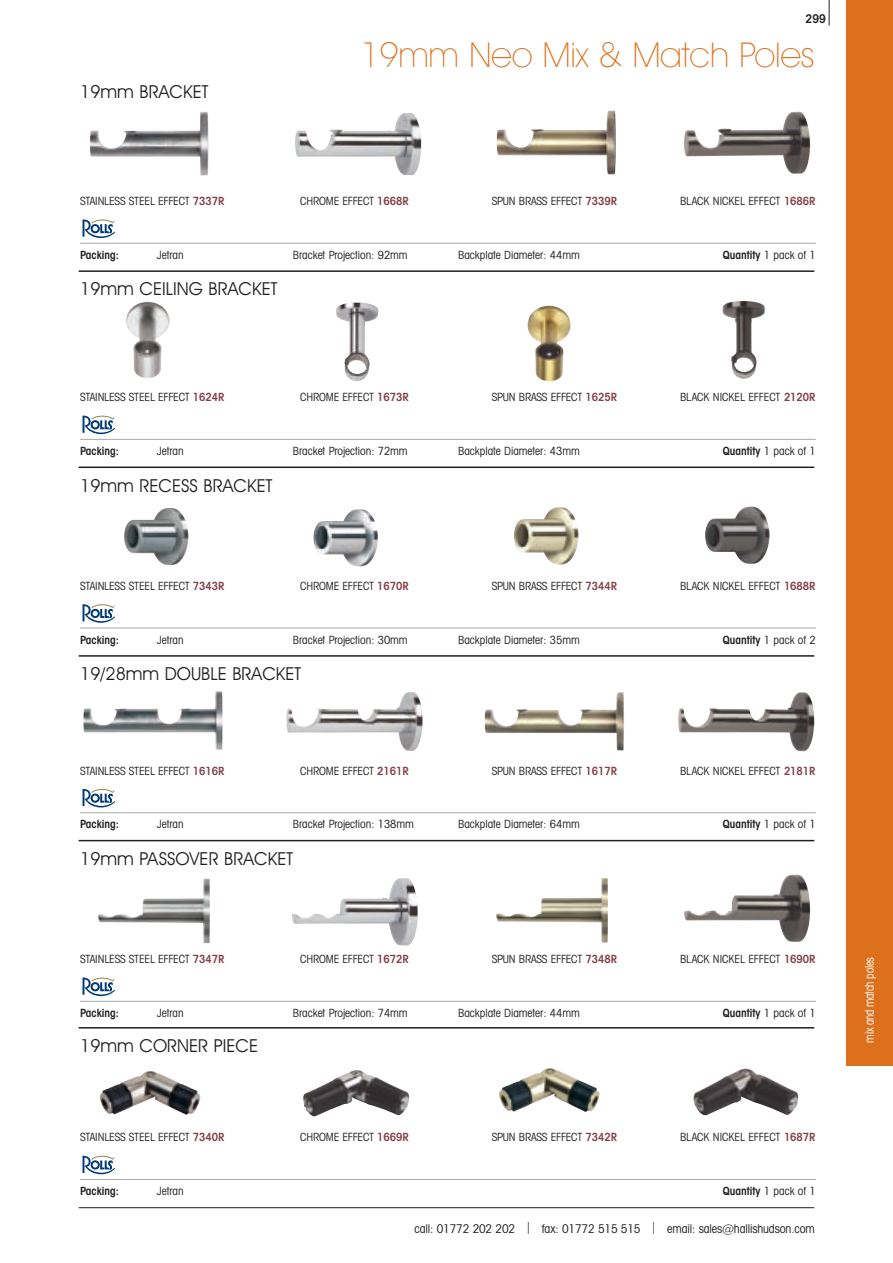
<style>
.page{position:relative;width:893px;height:1263px;background:#fff}
.page>*{position:absolute;margin:0;border:0;box-sizing:border-box;transform-origin:0 0}
.t1{font:200 34.5px "Avant Garde IT Cby BT";letter-spacing:-.01em;color:#dd701c}
.t2{font:18px "Avant Garde IT Cby BT";color:#231f20}
.t3{font:condensed 12px "Avant Garde IT Cby BT";letter-spacing:-.01em;color:#231f20}
.t4{font:condensed 12px "Avant Garde IT Cby BT";letter-spacing:-.02em;color:#fff;scale:.9 1}
.t5{font:600 condensed 12px "Avant Garde IT Cby BT";color:#231f20}
.t6{font:condensed 11.25px "Avant Garde IT Cby BT";color:#231f20}
.t7{font:600 condensed 11.25px "Avant Garde IT Cby BT";color:#231f20}
.s1{font-weight:600;color:#83404a}
.s2{font-weight:400}
</style>
<div class="page">
<img style="left:499px;top:1068px;width:101px;height:44px">
<img style="left:100px;top:1071px;width:100px;height:43px">
<hr style="left:79px;top:1207px;width:735px;height:1px;background:#231f20">
<svg style="left:829px;top:0;width:1px;height:26px"></svg>
<hr style="left:80px;top:243px;width:736px;height:1px;background:#a8a9ad">
<svg style="left:83px;top:219px;width:32px;height:19px"></svg>
<img style="left:295px;top:113px;width:126px;height:62px">
<img style="left:684px;top:111px;width:126px;height:63px">
<img style="left:90px;top:112px;width:118px;height:63px">
<img style="left:497px;top:110px;width:119px;height:64px">
<hr style="left:80px;top:439px;width:736px;height:1px;background:#a8a9ad">
<svg style="left:83px;top:416px;width:32px;height:18px"></svg>
<img style="left:336px;top:302px;width:42px;height:79px">
<img style="left:722px;top:301px;width:43px;height:78px">
<img style="left:126px;top:302px;width:44px;height:76px">
<img style="left:528px;top:306px;width:42px;height:75px">
<hr style="left:79px;top:270px;width:735px;height:2px;background:#231f20">
<hr style="left:80px;top:628px;width:736px;height:1px;background:#a8a9ad">
<svg style="left:83px;top:604px;width:32px;height:19px"></svg>
<img style="left:313px;top:509px;width:65px;height:57px">
<img style="left:705px;top:507px;width:64px;height:57px">
<img style="left:124px;top:508px;width:64px;height:57px">
<img style="left:514px;top:507px;width:64px;height:57px">
<hr style="left:79px;top:466px;width:735px;height:2px;background:#231f20">
<hr style="left:80px;top:812px;width:736px;height:1px;background:#a8a9ad">
<svg style="left:83px;top:789px;width:32px;height:18px"></svg>
<img style="left:286px;top:692px;width:137px;height:59px">
<img style="left:678px;top:692px;width:136px;height:59px">
<img style="left:83px;top:691px;width:140px;height:59px">
<img style="left:485px;top:692px;width:139px;height:58px">
<hr style="left:79px;top:655px;width:735px;height:2px;background:#231f20">
<hr style="left:80px;top:1001px;width:736px;height:1px;background:#a8a9ad">
<svg style="left:83px;top:977px;width:32px;height:19px"></svg>
<img style="left:292px;top:878px;width:126px;height:67px">
<img style="left:684px;top:874px;width:126px;height:68px">
<img style="left:98px;top:879px;width:112px;height:64px">
<img style="left:496px;top:878px;width:112px;height:64px">
<hr style="left:79px;top:840px;width:735px;height:1px;background:#231f20">
<hr style="left:80px;top:1179px;width:736px;height:1px;background:#a8a9ad">
<svg style="left:83px;top:1156px;width:32px;height:18px"></svg>
<img style="left:303px;top:1070px;width:106px;height:47px">
<img style="left:693px;top:1068px;width:105px;height:47px">
<hr style="left:79px;top:1027px;width:735px;height:1px;background:#231f20">
<div style="left:846px;top:0;width:47px;height:1065px;background:#dd701c"></div>
<h2 class="t2" style="left:80px;top:85px;width:130px">19mm BRACKET</h2>
<p class="t5" style="left:806px;top:15px;width:22px">299</p>
<h1 class="t1" style="left:360px;top:43px;width:455px">19mm Neo Mix &amp; Match Poles</h1>
<p class="t6" style="left:80px;top:197px;width:146px">STAINLESS STEEL EFFECT <span class="s1">7337R</span></p>
<p class="t6" style="left:300px;top:197px;width:110px">CHROME EFFECT <span class="s1">1668R</span></p>
<p class="t6" style="left:492px;top:197px;width:127px">SPUN BRASS EFFECT <span class="s1">7339R</span></p>
<p class="t6" style="left:680px;top:197px;width:137px">BLACK NICKEL EFFECT <span class="s1">1686R</span></p>
<p class="t7" style="left:80px;top:251px;width:40px">Packing:</p>
<p class="t6" style="left:157px;top:251px;width:28px">Jetran</p>
<p class="t6" style="left:293px;top:251px;width:116px">Bracket Projection: 92mm</p>
<p class="t6" style="left:458px;top:251px;width:123px">Backplate Diameter: 44mm</p>
<p class="t7" style="left:723px;top:251px;width:94px">Quantity <span class="s2">1 pack of 1</span></p>
<h2 class="t2" style="left:80px;top:283px;width:199px">19mm CEILING BRACKET</h2>
<p class="t6" style="left:80px;top:393px;width:146px">STAINLESS STEEL EFFECT <span class="s1">1624R</span></p>
<p class="t6" style="left:300px;top:393px;width:110px">CHROME EFFECT <span class="s1">1673R</span></p>
<p class="t6" style="left:492px;top:393px;width:127px">SPUN BRASS EFFECT <span class="s1">1625R</span></p>
<p class="t6" style="left:680px;top:393px;width:137px">BLACK NICKEL EFFECT <span class="s1">2120R</span></p>
<p class="t7" style="left:80px;top:447px;width:40px">Packing:</p>
<p class="t6" style="left:157px;top:447px;width:28px">Jetran</p>
<p class="t6" style="left:293px;top:447px;width:116px">Bracket Projection: 72mm</p>
<p class="t6" style="left:458px;top:447px;width:123px">Backplate Diameter: 43mm</p>
<p class="t7" style="left:723px;top:447px;width:94px">Quantity <span class="s2">1 pack of 1</span></p>
<h2 class="t2" style="left:80px;top:479px;width:194px">19mm RECESS BRACKET</h2>
<p class="t6" style="left:80px;top:582px;width:146px">STAINLESS STEEL EFFECT <span class="s1">7343R</span></p>
<p class="t6" style="left:300px;top:582px;width:110px">CHROME EFFECT <span class="s1">1670R</span></p>
<p class="t6" style="left:492px;top:582px;width:127px">SPUN BRASS EFFECT <span class="s1">7344R</span></p>
<p class="t6" style="left:680px;top:582px;width:137px">BLACK NICKEL EFFECT <span class="s1">1688R</span></p>
<p class="t7" style="left:80px;top:636px;width:40px">Packing:</p>
<p class="t6" style="left:157px;top:636px;width:28px">Jetran</p>
<p class="t6" style="left:293px;top:636px;width:116px">Bracket Projection: 30mm</p>
<p class="t6" style="left:458px;top:636px;width:123px">Backplate Diameter: 35mm</p>
<p class="t7" style="left:723px;top:636px;width:94px">Quantity <span class="s2">1 pack of 2</span></p>
<h2 class="t2" style="left:80px;top:667px;width:223px">19/28mm DOUBLE BRACKET</h2>
<p class="t6" style="left:80px;top:766px;width:146px">STAINLESS STEEL EFFECT <span class="s1">1616R</span></p>
<p class="t6" style="left:300px;top:766px;width:110px">CHROME EFFECT <span class="s1">2161R</span></p>
<p class="t6" style="left:492px;top:766px;width:127px">SPUN BRASS EFFECT <span class="s1">1617R</span></p>
<p class="t6" style="left:680px;top:766px;width:137px">BLACK NICKEL EFFECT <span class="s1">2181R</span></p>
<p class="t7" style="left:80px;top:820px;width:40px">Packing:</p>
<p class="t6" style="left:157px;top:820px;width:28px">Jetran</p>
<p class="t6" style="left:293px;top:820px;width:123px">Bracket Projection: 138mm</p>
<p class="t6" style="left:458px;top:820px;width:123px">Backplate Diameter: 64mm</p>
<p class="t7" style="left:723px;top:820px;width:94px">Quantity <span class="s2">1 pack of 1</span></p>
<h2 class="t2" style="left:80px;top:852px;width:214px">19mm PASSOVER BRACKET</h2>
<p class="t6" style="left:80px;top:955px;width:146px">STAINLESS STEEL EFFECT <span class="s1">7347R</span></p>
<p class="t6" style="left:300px;top:955px;width:110px">CHROME EFFECT <span class="s1">1672R</span></p>
<p class="t6" style="left:492px;top:955px;width:127px">SPUN BRASS EFFECT <span class="s1">7348R</span></p>
<p class="t6" style="left:680px;top:955px;width:137px">BLACK NICKEL EFFECT <span class="s1">1690R</span></p>
<p class="t7" style="left:80px;top:1009px;width:40px">Packing:</p>
<p class="t6" style="left:157px;top:1009px;width:28px">Jetran</p>
<p class="t6" style="left:293px;top:1009px;width:116px">Bracket Projection: 74mm</p>
<p class="t6" style="left:458px;top:1009px;width:123px">Backplate Diameter: 44mm</p>
<p class="t7" style="left:723px;top:1009px;width:94px">Quantity <span class="s2">1 pack of 1</span></p>
<h2 class="t2" style="left:80px;top:1039px;width:180px">19mm CORNER PIECE</h2>
<p class="t6" style="left:80px;top:1133px;width:146px">STAINLESS STEEL EFFECT <span class="s1">7340R</span></p>
<p class="t6" style="left:300px;top:1133px;width:110px">CHROME EFFECT <span class="s1">1669R</span></p>
<p class="t6" style="left:492px;top:1133px;width:127px">SPUN BRASS EFFECT <span class="s1">7342R</span></p>
<p class="t6" style="left:680px;top:1133px;width:137px">BLACK NICKEL EFFECT <span class="s1">1687R</span></p>
<p class="t7" style="left:80px;top:1187px;width:40px">Packing:</p>
<p class="t6" style="left:157px;top:1187px;width:28px">Jetran</p>
<p class="t7" style="left:723px;top:1187px;width:94px">Quantity <span class="s2">1 pack of 1</span></p>
<p class="t3" style="left:415px;top:1224px;width:402px">call: 01772 202 202 | fax: 01772 515 515 | email: sales@hallishudson.com</p>
<p class="t4" style="left:865px;top:1042px;width:96px;rotate:-90deg">mix and match poles</p>
</div>
